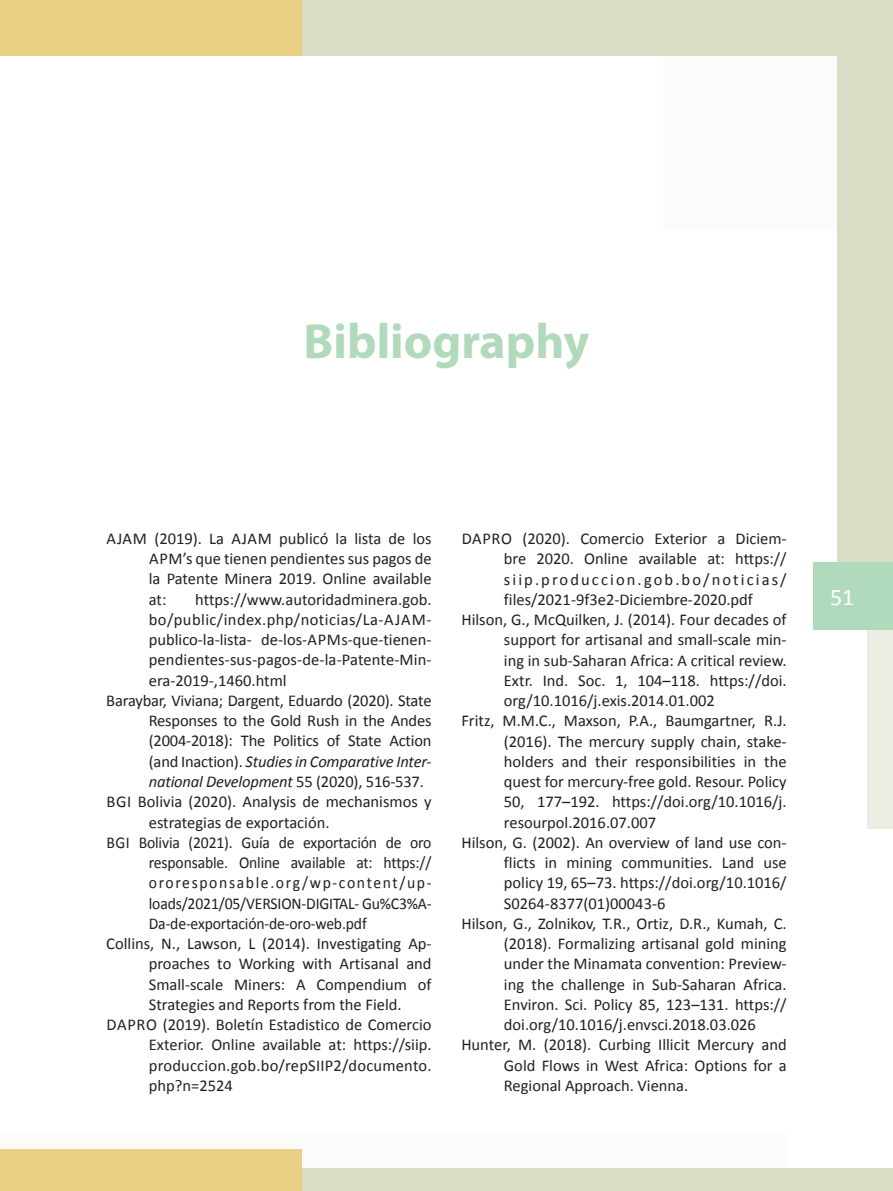
<style>
.page{position:relative;width:893px;height:1191px;background:#fff}
.page>*{position:absolute;margin:0;border:0;box-sizing:border-box;transform-origin:0 0}
.t1{font:700 49.5px "Myriad Pro";color:#b1d9bc}
.t2{font:24px "Calibri";color:#fff}
.t3{font:16.5px/20.2px "Calibri";color:#231f20;text-align:justify}
.t4{font:16.5px "Calibri";color:#231f20;scale:.95 1}
.t5{font:italic 16.5px "Calibri";letter-spacing:-.01em;color:#231f20}
.t6{font:16.5px "Calibri";letter-spacing:.025em;color:#231f20}
.t7{font:16.5px "Calibri";letter-spacing:.105em;color:#231f20;scale:.95 1}
.t8{font:16.5px "Calibri";letter-spacing:.13em;color:#231f20}
.s1{font-style:normal}
</style>
<div class="page">
<div style="left:664px;top:0;width:229px;height:230px;background:#fbfbf9"></div>
<div style="left:0;top:1132px;width:788px;height:59px;background:#fbfbf9"></div>
<div style="left:867px;top:547px;width:26px;height:281px;background:#ecede2"></div>
<div style="left:0;top:0;width:302px;height:55px;background:#e9d085"></div>
<div style="left:302px;top:0;width:591px;height:55px;background:#dadcc6"></div>
<div style="left:838px;top:0;width:55px;height:591px;background:#dadcc6"></div>
<div style="left:0;top:1167px;width:893px;height:24px;background:#dadcc6"></div>
<div style="left:0;top:1149px;width:302px;height:42px;background:#e9d085"></div>
<div style="left:813px;top:561px;width:80px;height:68px;background:#b1d9bc"></div>
<h1 class="t1" style="left:304px;top:314px;width:287px">Bibliography</h1>
<p class="t3" style="left:149px;top:528px;width:284px;text-indent:-42px">AJAM (2019). La AJAM publicó la lista de los APM’s que tienen pendientes sus pagos de la Patente Minera 2019. Online available at:</p>
<p class="t3" style="left:195px;top:589px;width:238px">https://www.autoridadminera.gob.</p>
<p class="t6" style="left:149px;top:609px;width:284px">bo/public/index.php/noticias/La-AJAM-</p>
<p class="t3" style="left:149px;top:629px;width:284px">publico-la-lista- de-los-APM s-que-tienen-</p>
<p class="t3" style="left:149px;top:650px;width:284px">pendientes-sus-pagos-de-la-Patente-M in-</p>
<p class="t3" style="left:149px;top:670px;width:139px">era-2019-,1460.html</p>
<p class="t3" style="left:106px;top:690px;width:327px">Baraybar, Viviana; Dargent, Eduardo (2020). State</p>
<p class="t3" style="left:149px;top:710px;width:284px">Responses to the Gold Rush in the Andes</p>
<p class="t3" style="left:149px;top:731px;width:284px">(2004-2018): The Politics of State Action</p>
<p class="t5" style="left:149px;top:750px;width:284px"><span class="s1">(and Inaction).</span> Studies in Comparative Inter-</p>
<p class="t5" style="left:149px;top:770px;width:277px">national Development <span class="s1">55 (2020), 516-537.</span></p>
<p class="t3" style="left:107px;top:791px;width:326px">BGI Bolivia (2020). Analysis de mechanismos y</p>
<p class="t3" style="left:149px;top:812px;width:182px">estrategias de exportación.</p>
<p class="t4" style="left:107px;top:832px;width:343px">BGI Bolivia (2021). Guía de exportación de oro</p>
<p class="t4" style="left:149px;top:852px;width:299px">responsable. Online available at: https://</p>
<p class="t7" style="left:149px;top:872px;width:299px">ororesponsable.org/wp-content/up-</p>
<p class="t4" style="left:149px;top:892px;width:299px">loads/2021/05/VERSION-DIGITAL- Gu%C3%A-</p>
<p class="t4" style="left:149px;top:913px;width:231px">Da-de-exportación-de-oro-web.pdf</p>
<p class="t3" style="left:106px;top:933px;width:327px">Collins, N., Lawson, L (2014). Investigating Ap-</p>
<p class="t3" style="left:149px;top:954px;width:284px">proaches to Working with Artisanal and</p>
<p class="t3" style="left:149px;top:974px;width:284px">Small-scale M iners: A Compendium of</p>
<p class="t3" style="left:149px;top:994px;width:254px">Strategies and Reports from the Field.</p>
<p class="t3" style="left:107px;top:1014px;width:326px">DAPRO (2019). Boletín Estadistico de Comercio</p>
<p class="t3" style="left:149px;top:1035px;width:284px">Exterior. Online available at: https://siip.</p>
<p class="t3" style="left:149px;top:1055px;width:284px">produccion.gob.bo/repSIIP2/documento.</p>
<p class="t3" style="left:149px;top:1075px;width:85px">php?n=2524</p>
<p class="t3" style="left:462px;top:528px;width:326px">DAPRO (2020). Comercio Exterior a Diciem-</p>
<p class="t3" style="left:504px;top:549px;width:284px">bre 2020. Online available at: https://</p>
<p class="t8" style="left:504px;top:568px;width:284px">siip.produccion.gob.bo/noticias/</p>
<p class="t3" style="left:504px;top:589px;width:251px">files/2021-9f3e2-Diciembre-2020.pdf</p>
<p class="t3" style="left:461px;top:609px;width:327px">Hilson, G., McQuilken, J. (2014). Four decades of</p>
<p class="t3" style="left:504px;top:630px;width:284px">support for artisanal and small-scale min-</p>
<p class="t3" style="left:504px;top:650px;width:284px">ing in sub-Saharan Africa: A critical review.</p>
<p class="t3" style="left:504px;top:670px;width:284px">Extr. Ind. Soc. 1, 104–118. https://doi.</p>
<p class="t3" style="left:504px;top:690px;width:212px">org/10.1016/j.exis.2014.01.002</p>
<p class="t3" style="left:461px;top:711px;width:327px">Fritz, M .M .C., M axson, P.A., Baumgartner, R.J.</p>
<p class="t3" style="left:504px;top:731px;width:284px">(2016). The mercury supply chain, stake-</p>
<p class="t3" style="left:504px;top:751px;width:284px">holders and their responsibilities in the</p>
<p class="t3" style="left:504px;top:771px;width:284px">quest for mercury-free gold. Resour. Policy</p>
<p class="t3" style="left:504px;top:792px;width:284px">50, 177–192. https://doi.org/10.1016/j.</p>
<p class="t3" style="left:504px;top:812px;width:154px">resourpol.2016.07.007</p>
<p class="t3" style="left:461px;top:832px;width:327px">Hilson, G. (2002). An overview of land use con-</p>
<p class="t3" style="left:504px;top:852px;width:284px">flicts in mining communities. Land use</p>
<p class="t3" style="left:504px;top:872px;width:284px">policy 19, 65–73. https://doi.org/10.1016/</p>
<p class="t3" style="left:504px;top:893px;width:163px">S0264-8377(01)00043-6</p>
<p class="t3" style="left:461px;top:913px;width:327px">Hilson, G., Zolnikov, T.R., Ortiz, D.R., Kumah, C.</p>
<p class="t3" style="left:504px;top:933px;width:284px">(2018). Formalizing artisanal gold mining</p>
<p class="t3" style="left:504px;top:953px;width:284px">under the M inamata convention: Preview-</p>
<p class="t3" style="left:504px;top:974px;width:284px">ing the challenge in Sub-Saharan Africa.</p>
<p class="t3" style="left:504px;top:994px;width:284px">Environ. Sci. Policy 85, 123–131. https://</p>
<p class="t3" style="left:504px;top:1014px;width:254px">doi.org/10.1016/j.envsci.2018.03.026</p>
<p class="t3" style="left:461px;top:1034px;width:327px">Hunter, M . (2018). Curbing Illicit Mercury and</p>
<p class="t3" style="left:504px;top:1055px;width:284px">Gold Flows in West Africa: Options for a</p>
<p class="t3" style="left:504px;top:1075px;width:186px">Regional Approach. Vienna.</p>
<h2 class="t2" style="left:830px;top:581px;width:26px">51</h2>
</div>
